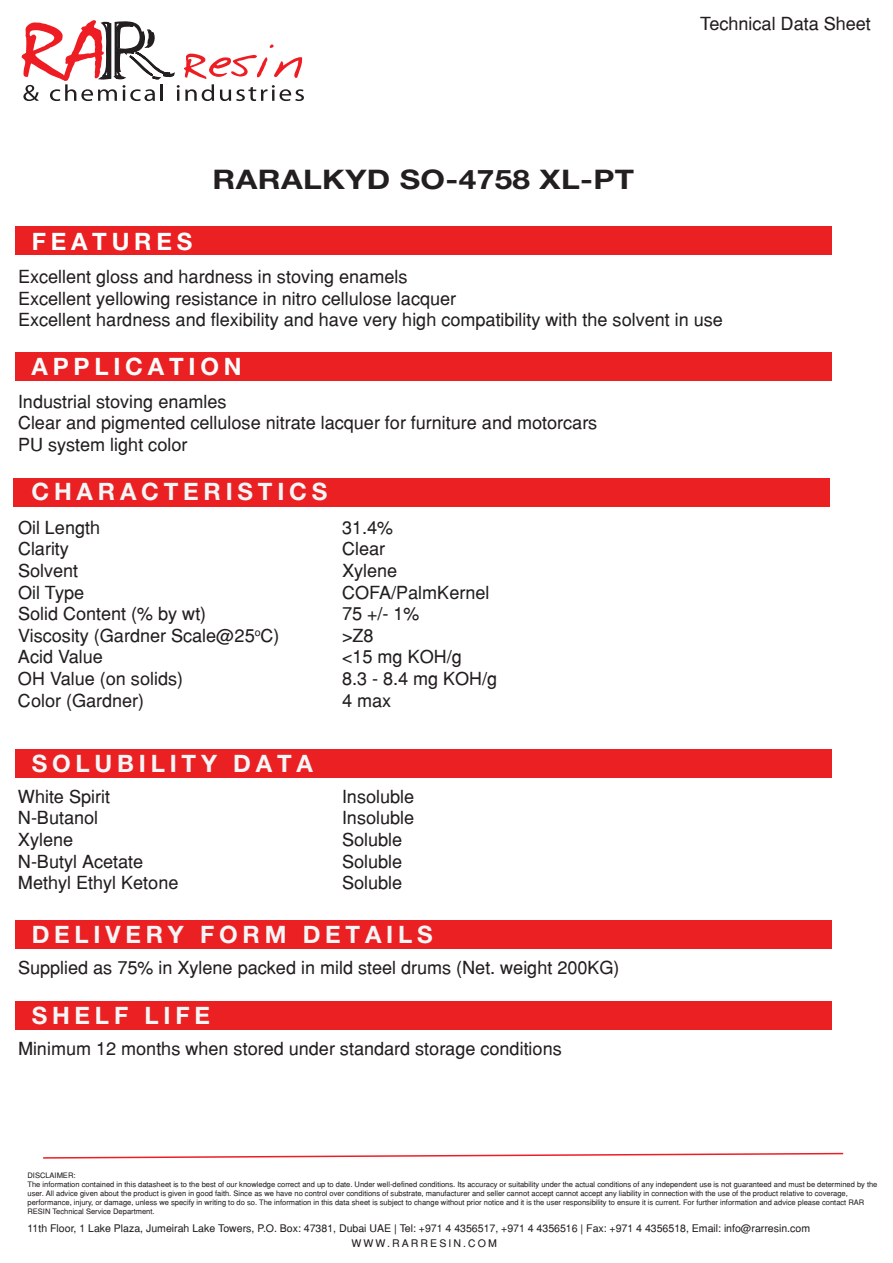
<style>
.page{position:relative;width:893px;height:1263px;background:#fff}
.page>*{position:absolute;margin:0;border:0;box-sizing:border-box;transform-origin:0 0}
.t1{font:700 27px "Helvetica Neue LT Pro";letter-spacing:.01em;color:#231f20;scale:1.17 1}
.t2{font:700 24px "Helvetica Neue LT Pro";letter-spacing:.2em;color:#f4f5f6}
.t3{font:700 24px "Helvetica Neue LT Pro";letter-spacing:.2em;color:#fafbfb}
.t4{font:700 24px "Helvetica Neue LT Pro";letter-spacing:.2em;color:#fff}
.t5{font:18px/21.6px "Helvetica";color:#231f20}
.t6{font:10.5px/15px "Helvetica";color:#231f20}
.t7{font:7.5px/9px "Helvetica";color:#231f20}
</style>
<div class="page">
<div style="left:15px;top:226px;width:816px;height:28px;background:#ea2023"></div>
<div style="left:15px;top:352px;width:816px;height:28px;background:#ea2023"></div>
<div style="left:13px;top:479px;width:816px;height:28px;background:#ea2023"></div>
<svg style="left:22px;top:20px;width:282px;height:81px"></svg>
<div style="left:15px;top:749px;width:816px;height:28px;background:#ea2023"></div>
<svg style="left:43px;top:1152px;width:801px;height:7px"></svg>
<div style="left:15px;top:920px;width:816px;height:28px;background:#ea2023"></div>
<div style="left:15px;top:1001px;width:816px;height:28px;background:#ea2023"></div>
<h2 class="t4" style="left:32px;top:226px;width:162px">FEATURES</h2>
<h1 class="t1" style="left:213px;top:163px;width:362px">RARALKYD SO-4758 XL-PT</h1>
<p class="t5" style="left:700px;top:12px;width:172px">Technical Data Sheet</p>
<p class="t5" style="left:18px;top:266px;width:706px">Excellent gloss and hardness in stoving enamels<br>Excellent yellowing resistance in nitro cellulose lacquer<br>Excellent hardness and flexibility and have very high compatibility with the solvent in use</p>
<h2 class="t3" style="left:31px;top:352px;width:212px">APPLICATION</h2>
<p class="t5" style="left:18px;top:390px;width:581px">Industrial stoving enamles<br>Clear and pigmented cellulose nitrate lacquer for furniture and motorcars<br>PU system light color</p>
<h2 class="t2" style="left:31px;top:477px;width:297px">CHARACTERISTICS</h2>
<p class="t5" style="left:18px;top:516px;width:84px">Oil Length</p>
<p class="t5" style="left:342px;top:516px;width:53px">31.4%</p>
<p class="t5" style="left:18px;top:538px;width:53px">Clarity</p>
<p class="t5" style="left:342px;top:538px;width:45px">Clear</p>
<p class="t5" style="left:18px;top:559px;width:62px">Solvent</p>
<p class="t5" style="left:342px;top:559px;width:57px">Xylene</p>
<p class="t5" style="left:18px;top:581px;width:68px">Oil Type</p>
<p class="t5" style="left:342px;top:581px;width:149px">COFA/PalmKernel</p>
<p class="t5" style="left:18px;top:603px;width:190px">Solid Content (% by wt)</p>
<p class="t5" style="left:342px;top:603px;width:79px">75 +/- 1%</p>
<p class="t5" style="left:18px;top:624px;width:263px">Viscosity (Gardner Scale@25<sup>o</sup>C)</p>
<p class="t5" style="left:342px;top:624px;width:33px">&gt;Z8</p>
<p class="t5" style="left:18px;top:646px;width:87px">Acid Value</p>
<p class="t5" style="left:342px;top:646px;width:121px">&lt;15 mg KOH/g</p>
<p class="t5" style="left:18px;top:667px;width:167px">OH Value (on solids)</p>
<p class="t5" style="left:342px;top:667px;width:157px">8.3 - 8.4 mg KOH/g</p>
<p class="t5" style="left:18px;top:689px;width:128px">Color (Gardner)</p>
<p class="t5" style="left:342px;top:689px;width:51px">4 max</p>
<h2 class="t2" style="left:32px;top:749px;width:283px">SOLUBILITY DATA</h2>
<p class="t5" style="left:18px;top:785px;width:93px">White Spirit</p>
<p class="t5" style="left:342px;top:785px;width:74px">Insoluble</p>
<p class="t5" style="left:18px;top:807px;width:82px">N-Butanol</p>
<p class="t5" style="left:342px;top:807px;width:74px">Insoluble</p>
<p class="t5" style="left:18px;top:828px;width:57px">Xylene</p>
<p class="t5" style="left:342px;top:828px;width:62px">Soluble</p>
<p class="t5" style="left:18px;top:850px;width:127px">N-Butyl Acetate</p>
<p class="t5" style="left:342px;top:850px;width:62px">Soluble</p>
<p class="t5" style="left:18px;top:872px;width:162px">Methyl Ethyl Ketone</p>
<p class="t5" style="left:342px;top:872px;width:62px">Soluble</p>
<h2 class="t2" style="left:32px;top:920px;width:403px">DELIVERY FORM DETAILS</h2>
<p class="t5" style="left:18px;top:956px;width:603px">Supplied as 75% in Xylene packed in mild steel drums (Net. weight 200KG)</p>
<h2 class="t2" style="left:32px;top:1001px;width:180px">SHELF LIFE</h2>
<p class="t5" style="left:18px;top:1037px;width:545px">Minimum 12 months when stored under standard storage conditions</p>
<p class="t7" style="left:27px;top:1170px;width:851px">DISCLAIMER:<br>The information contained in this datasheet is to the best of our knowledge correct and up to date. Under well-defined conditions. Its accuracy or suitability under the actual conditions of any independent use is not guaranteed and must be determined by the user. All advice given about the product is given in good faith. Since as we have no control over conditions of substrate, manufacturer and seller cannot accept cannot accept any liability in connection with the use of the product relative to coverage, performance, injury, or damage, unless we specify in writing to do so. The information in this data sheet is subject to change without prior notice and it is the user responsibility to ensure it is current. For further information and advice please contact RAR RESIN Technical Service Department.</p>
<p class="t6" style="left:352px;top:1221px;width:460px;text-indent:-324px">11th Floor, 1 Lake Plaza, Jumeirah Lake Towers, P.O. Box: 47381, Dubai UAE | Tel: +971 4 4356517, +971 4 4356516 | Fax: +971 4 4356518, Email: info@rarresin.com<br>WWW.RARRESIN.COM</p>
</div>
